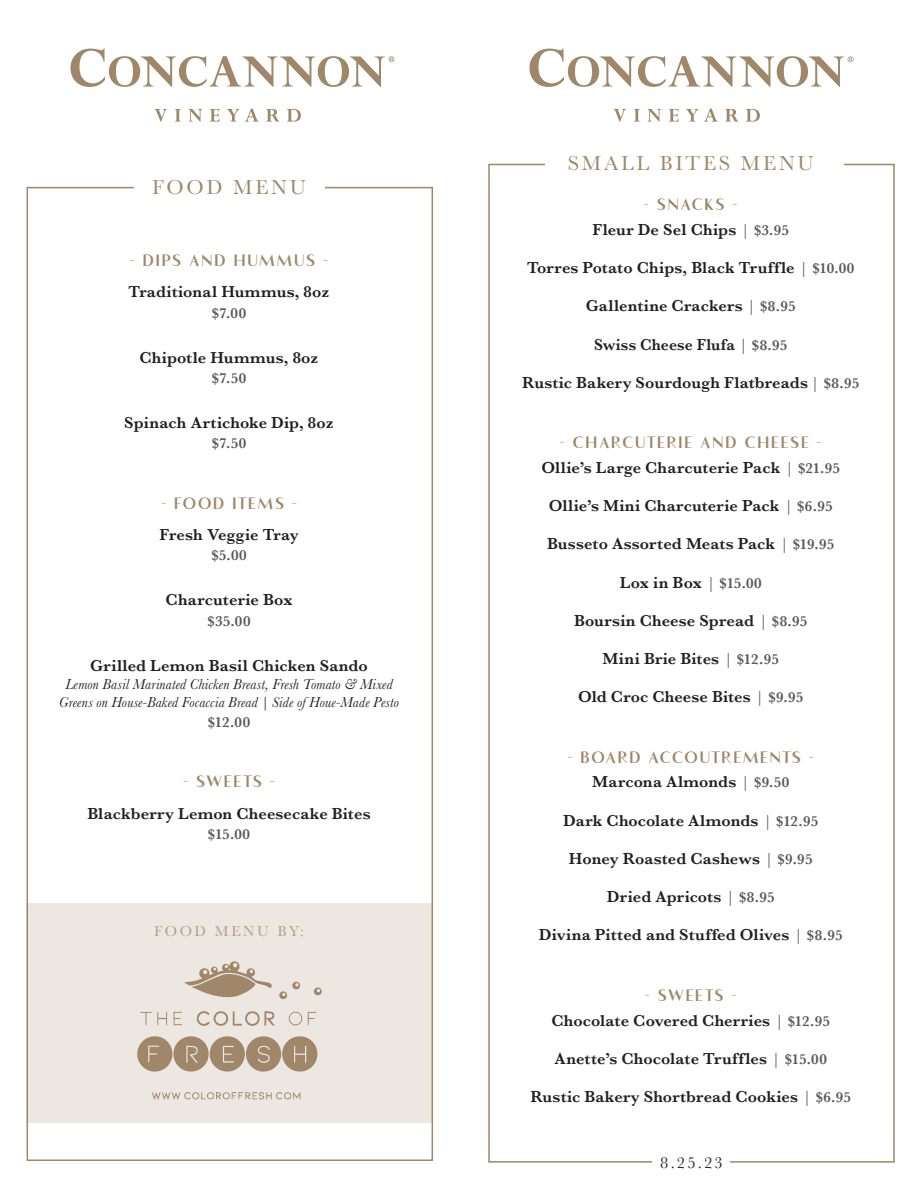
<style>
.page{position:relative;width:918px;height:1188px;background:#fff}
.page>*{position:absolute;margin:0;border:0;box-sizing:border-box;transform-origin:0 0}
.t1{font:21px "Baskerville";letter-spacing:.13em;color:#a08769}
.Food_Item{font:600 16.5px "Baskerville";letter-spacing:.01em;color:#231f20}
.Sub_Header{font:700 16.5px "Flatline";letter-spacing:.08em;color:#a08769}
.Food_Item-2{font:600 16.5px "Baskerville";letter-spacing:.01em;color:#231f20;scale:.95 1}
.t2{font:16.5px "Baskerville";color:#231f20}
.Details{font:italic 15px/18px "Baskerville";letter-spacing:.015em;color:#231f20;text-align:center;scale:.95 1}
.Food_Pricing{font:600 15px "Baskerville";letter-spacing:.035em;color:#57585a}
.Vendor{font:15px "Baskerville";letter-spacing:.17em;color:#b39f87}
.s1{font-weight:400;font-style:italic;color:#57585a}
.s2{font-size:15px;color:#57585a}
</style>
<div class="page">
<div style="left:27px;top:903px;width:406px;height:220px;background:#ece7e1"></div>
<svg style="left:154px;top:109px;width:13px;height:13px"></svg>
<svg style="left:175px;top:109px;width:6px;height:13px"></svg>
<svg style="left:189px;top:109px;width:13px;height:13px"></svg>
<svg style="left:210px;top:109px;width:10px;height:13px"></svg>
<svg style="left:227px;top:109px;width:32px;height:13px"></svg>
<svg style="left:266px;top:109px;width:14px;height:13px"></svg>
<svg style="left:287px;top:109px;width:14px;height:13px"></svg>
<svg style="left:70px;top:48px;width:325px;height:39px"></svg>
<svg style="left:613px;top:109px;width:13px;height:13px"></svg>
<svg style="left:634px;top:109px;width:6px;height:13px"></svg>
<svg style="left:648px;top:109px;width:13px;height:13px"></svg>
<svg style="left:669px;top:109px;width:10px;height:13px"></svg>
<svg style="left:686px;top:109px;width:32px;height:13px"></svg>
<svg style="left:725px;top:109px;width:14px;height:13px"></svg>
<svg style="left:746px;top:109px;width:14px;height:13px"></svg>
<svg style="left:529px;top:48px;width:325px;height:39px"></svg>
<svg style="left:184px;top:961px;width:88px;height:36px"></svg>
<svg style="left:314px;top:987px;width:8px;height:8px"></svg>
<svg style="left:279px;top:981px;width:21px;height:18px"></svg>
<svg style="left:289px;top:1011px;width:27px;height:14px"></svg>
<svg style="left:174px;top:1012px;width:9px;height:13px"></svg>
<svg style="left:140px;top:1012px;width:28px;height:14px"></svg>
<svg style="left:196px;top:1011px;width:79px;height:15px"></svg>
<svg style="left:152px;top:1092px;width:148px;height:8px"></svg>
<svg style="left:137px;top:1036px;width:181px;height:36px"></svg>
<p class="t1" style="left:152px;top:174px;width:155px">FOOD MENU</p>
<p class="Sub_Header" style="left:130px;top:251px;width:200px">- DIPS AND HUMMUS -</p>
<p class="Food_Item" style="left:129px;top:281px;width:202px">Traditional Hummus, 8oz</p>
<p class="Food_Pricing" style="left:212px;top:302px;width:36px">$7.00</p>
<p class="Food_Item" style="left:140px;top:346px;width:181px">Chipotle Hummus, 8oz</p>
<p class="Food_Pricing" style="left:212px;top:368px;width:36px">$7.50</p>
<p class="Food_Item" style="left:124px;top:411px;width:211px">Spinach Artichoke Dip, 8oz</p>
<p class="Food_Pricing" style="left:212px;top:433px;width:36px">$7.50</p>
<p class="Sub_Header" style="left:161px;top:493px;width:137px">- FOOD ITEMS -</p>
<p class="Food_Item" style="left:160px;top:523px;width:141px">Fresh Veggie Tray</p>
<p class="Food_Pricing" style="left:211px;top:545px;width:37px">$5.00</p>
<p class="Food_Item" style="left:166px;top:588px;width:128px">Charcuterie Box</p>
<p class="Food_Pricing" style="left:208px;top:610px;width:45px">$35.00</p>
<p class="Food_Item" style="left:90px;top:654px;width:279px">Grilled Lemon Basil Chicken Sando</p>
<p class="Details" style="left:59px;top:675px;width:359px">Lemon Basil Marinated Chicken Breast, Fresh Tomato &amp; Mixed<br>Greens on House-Baked Focaccia Bread | Side of Houe-Made Pesto</p>
<p class="Food_Pricing" style="left:208px;top:711px;width:44px">$12.00</p>
<p class="Sub_Header" style="left:183px;top:772px;width:93px">- SWEETS -</p>
<p class="Food_Item" style="left:87px;top:802px;width:285px">Blackberry Lemon Cheesecake Bites</p>
<p class="Food_Pricing" style="left:208px;top:823px;width:44px">$15.00</p>
<p class="Vendor" style="left:154px;top:922px;width:152px">FOOD MENU BY:</p>
<p class="t1" style="left:568px;top:150px;width:247px">SMALL BITES MENU</p>
<p class="Sub_Header" style="left:644px;top:195px;width:95px">- SNACKS -</p>
<p class="Food_Item" style="left:592px;top:218px;width:198px">Fleur De Sel Chips <span class="s1">|</span> <span class="s2">$3.95</span></p>
<p class="Food_Item" style="left:527px;top:256px;width:329px">Torres Potato Chips, Black Truffle <span class="s1">|</span> <span class="s2">$10.00</span></p>
<p class="Food_Item" style="left:586px;top:294px;width:211px">Gallentine Crackers <span class="s1">|</span> <span class="s2">$8.95</span></p>
<p class="Food_Item-2" style="left:594px;top:333px;width:205px">Swiss Cheese Flufa <span class="s1">|</span> <span class="s2">$8.95</span></p>
<p class="Food_Item" style="left:522px;top:371px;width:339px">Rustic Bakery Sourdough Flatbreads <span class="s1">|</span> <span class="s2">$8.95</span></p>
<p class="Sub_Header" style="left:560px;top:433px;width:263px">- CHARCUTERIE AND CHEESE -</p>
<p class="Food_Item" style="left:542px;top:456px;width:300px">Ollie’s Large Charcuterie Pack <span class="s1">|</span> <span class="s2">$21.95</span></p>
<p class="Food_Item" style="left:549px;top:494px;width:285px">Ollie’s Mini Charcuterie Pack <span class="s1">|</span> <span class="s2">$6.95</span></p>
<p class="Food_Item" style="left:547px;top:532px;width:289px">Busseto Assorted Meats Pack <span class="s1">|</span> <span class="s2">$19.95</span></p>
<p class="Food_Item" style="left:620px;top:571px;width:144px">Lox in Box <span class="s1">|</span> <span class="s2">$15.00</span></p>
<p class="Food_Item" style="left:574px;top:609px;width:235px">Boursin Cheese Spread <span class="s1">|</span> <span class="s2">$8.95</span></p>
<p class="Food_Item" style="left:603px;top:647px;width:178px">Mini Brie Bites <span class="s1">|</span> <span class="s2">$12.95</span></p>
<p class="Food_Item" style="left:578px;top:685px;width:227px">Old Croc Cheese Bites <span class="s1">|</span> <span class="s2">$9.95</span></p>
<p class="Sub_Header" style="left:568px;top:747px;width:248px">- BOARD ACCOUTREMENTS -</p>
<p class="Food_Item" style="left:592px;top:771px;width:198px">Marcona Almonds <span class="s1">|</span> <span class="s2">$9.50</span></p>
<p class="Food_Item" style="left:563px;top:809px;width:257px">Dark Chocolate Almonds <span class="s1">|</span> <span class="s2">$12.95</span></p>
<p class="Food_Item" style="left:569px;top:847px;width:245px">Honey Roasted Cashews <span class="s1">|</span> <span class="s2">$9.95</span></p>
<p class="Food_Item" style="left:607px;top:885px;width:169px">Dried Apricots <span class="s1">|</span> <span class="s2">$8.95</span></p>
<p class="Food_Item" style="left:539px;top:924px;width:305px">Divina Pitted and Stuffed Olives <span class="s1">|</span> <span class="s2">$8.95</span></p>
<p class="Sub_Header" style="left:645px;top:985px;width:93px">- SWEETS -</p>
<p class="Food_Item" style="left:552px;top:1009px;width:280px">Chocolate Covered Cherries <span class="s1">|</span> <span class="s2">$12.95</span></p>
<p class="Food_Item" style="left:555px;top:1047px;width:274px">Anette’s Chocolate Truffles <span class="s1">|</span> <span class="s2">$15.00</span></p>
<p class="Food_Item" style="left:530px;top:1085px;width:322px">Rustic Bakery Shortbread Cookies <span class="s1">|</span> <span class="s2">$6.95</span></p>
<p class="t2" style="left:660px;top:1152px;width:64px">8.25.23</p>
</div>
